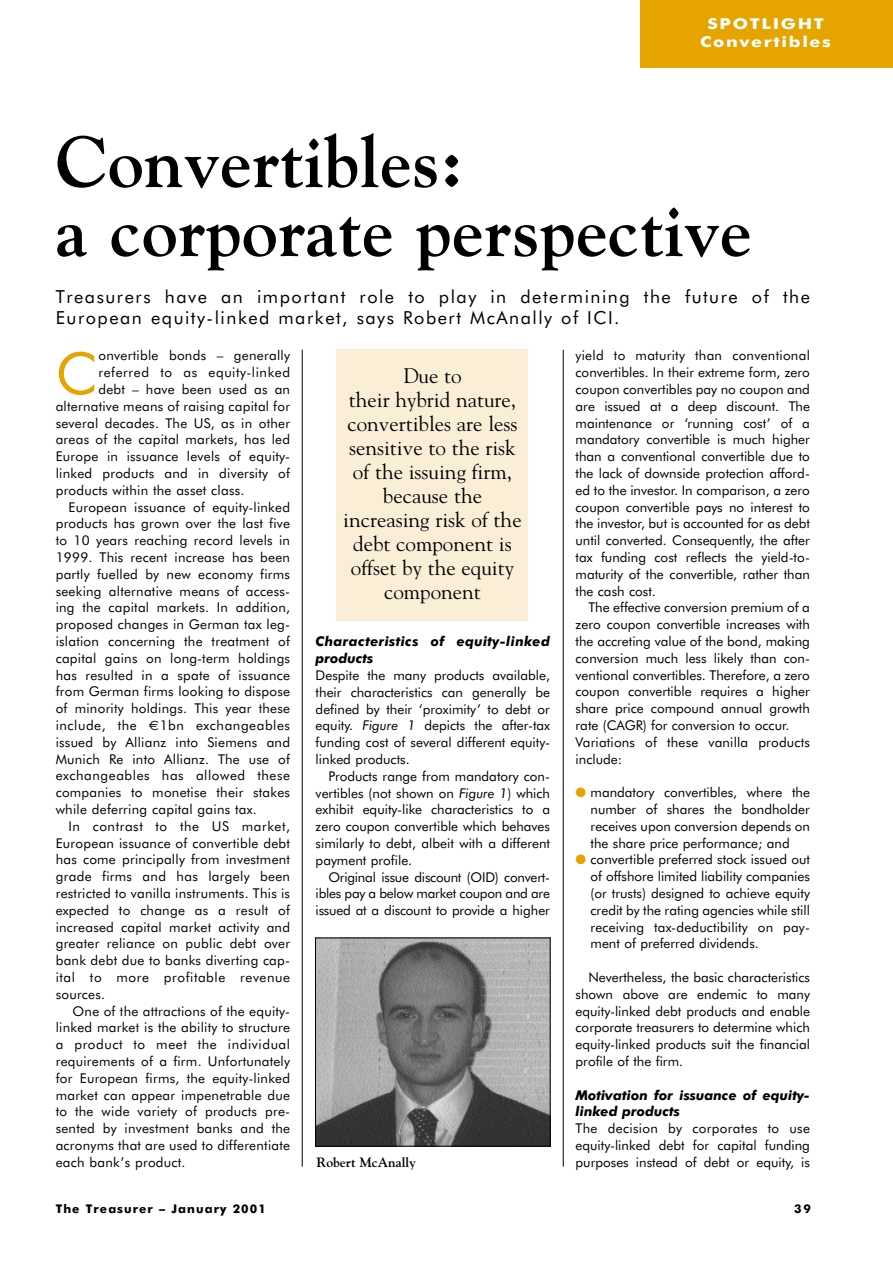
<style>
.page{position:relative;width:893px;height:1263px;background:#fff}
.page>*{position:absolute;margin:0;border:0;box-sizing:border-box;transform-origin:0 0}
.t1{font:700 72px/69px "Goudy";color:#000}
.t2{font:57.9px "Futura BT";color:#e5a400}
.t3{font:21px/24px "Goudy";color:#000;text-align:center}
.t4{font:18px/21.6px "Futura BT";letter-spacing:.085em;color:#000}
.t5{font:700 15px/18px "Futura BT";letter-spacing:.09em;color:#fff;text-align:center;scale:1.2 1}
.t6{font:13.5px/16.8px "Futura BT";letter-spacing:.02em;color:#000;text-align:justify}
.t7{font:13.5px/16.8px "Futura BT";color:#000}
.t8{font:13.5px "Futura BT";letter-spacing:.04em;color:#000}
.t9{font:italic 700 13.5px/16.8px "Futura BT";color:#000}
.t10{font:italic 700 13.5px/16.8px "Futura BT";letter-spacing:.025em;color:#000}
.t11{font:700 13.5px "Goudy";color:#000}
.t12{font:700 12px "Futura BT";letter-spacing:.085em;color:#000}
.s1{color:#e5a400}
.s2{font-family:"Euro Sans"}
.s3{font-style:italic}
</style>
<div class="page">
<div style="left:640px;top:0;width:252px;height:68px;background:#e5a400"></div>
<hr style="left:302px;top:350px;width:1px;height:817px;background:#000">
<hr style="left:563px;top:350px;width:1px;height:817px;background:#000">
<div style="left:337px;top:350px;width:191px;height:271px;background:#fbeed7"></div>
<img style="left:317px;top:940px;width:231px;height:205px">
<div style="left:315px;top:938px;width:235px;height:209px;border:1px solid #000"></div>
<p class="t5" style="left:700px;top:16px;width:110px">SPOTLIGHT<br>Convertibles</p>
<h1 class="t1" style="left:56px;top:133px;width:697px">Convertibles:<br>a corporate perspective</h1>
<h3 class="t4" style="left:56px;top:288px;width:755px">Treasurers have an important role to play in determining the future of the<br>European equity-linked market, says Robert McAnally of ICI.</h3>
<h3 class="t3" style="left:343px;top:365px;width:180px">Due to<br>their hybrid nature, convertibles are less sensitive to the risk of the issuing firm, because the increasing risk of the debt component is offset by the equity component</h3>
<p class="t6" style="left:575px;top:349px;width:236px">yield to maturity than conventional convertibles. In their extreme form, zero coupon convertibles pay no coupon and are issued at a deep discount. The maintenance or ‘running cost’ of a mandatory convertible is much higher than a conventional convertible due to the lack of downside protection afford&shy;ed to the investor. In comparison, a zero coupon convertible pays no interest to the investor, but is accounted for as debt until converted. Consequently, the after tax funding cost reflects the yield-to&shy;maturity of the convertible, rather than the cash cost.</p>
<p class="t7" style="left:575px;top:601px;width:236px;text-indent:13px">The effective conversion premium of a zero coupon convertible increases with the accreting value of the bond, making conversion much less likely than con&shy;ventional convertibles. Therefore, a zero coupon convertible requires a higher share price compound annual growth rate (CAGR) for conversion to occur.<br>Variations of these vanilla products include:</p>
<p class="t6" style="left:590px;top:785px;width:221px;text-indent:-15px"><span class="s1">●</span> mandatory convertibles, where the number of shares the bondholder receives upon conversion depends on the share price performance; and</p>
<p class="t6" style="left:590px;top:853px;width:221px;text-indent:-15px"><span class="s1">●</span> convertible preferred stock issued out of offshore limited liability companies (or trusts) designed to achieve equity credit by the rating agencies while still receiving tax-deductibility on pay&shy;ment of preferred dividends.</p>
<p class="t6" style="left:575px;top:970px;width:236px;text-indent:13px">Nevertheless, the basic characteristics shown above are endemic to many equity-linked debt products and enable corporate treasurers to determine which equity-linked products suit the financial profile of the firm.</p>
<p class="t9" style="left:575px;top:1088px;width:236px">Motivation for issuance of equity&shy;linked products</p>
<p class="t6" style="left:575px;top:1121px;width:236px">The decision by corporates to use equity-linked debt for capital funding purposes instead of debt or equity, is</p>
<h2 class="t2" style="left:56px;top:353px;width:43px">C</h2>
<p class="t6" style="left:98px;top:349px;width:193px">onvertible bonds – generally</p>
<p class="t8" style="left:98px;top:368px;width:193px">referred to as equity-linked</p>
<p class="t6" style="left:98px;top:382px;width:193px">debt – have been used as an</p>
<p class="t6" style="left:56px;top:399px;width:236px">alternative means of raising capital for</p>
<p class="t6" style="left:56px;top:416px;width:236px">several decades. The US, as in other</p>
<p class="t6" style="left:56px;top:433px;width:236px">areas of the capital markets, has led</p>
<p class="t6" style="left:56px;top:450px;width:236px">Europe in issuance levels of equity-</p>
<p class="t6" style="left:56px;top:466px;width:236px">linked products and in diversity of</p>
<p class="t6" style="left:56px;top:483px;width:190px">products within the asset class.</p>
<p class="t6" style="left:68px;top:500px;width:223px">European issuance of equity-linked</p>
<p class="t6" style="left:56px;top:517px;width:236px">products has grown over the last five</p>
<p class="t6" style="left:56px;top:534px;width:236px">to 10 years reaching record levels in</p>
<p class="t6" style="left:56px;top:550px;width:236px">1999. This recent increase has been</p>
<p class="t6" style="left:56px;top:567px;width:236px">partly fuelled by new economy firms</p>
<p class="t6" style="left:56px;top:584px;width:236px">seeking alternative means of access-</p>
<p class="t6" style="left:56px;top:601px;width:236px">ing the capital markets. In addition,</p>
<p class="t6" style="left:56px;top:618px;width:236px">proposed changes in German tax leg-</p>
<p class="t6" style="left:56px;top:634px;width:236px">islation concerning the treatment of</p>
<p class="t6" style="left:56px;top:651px;width:236px">capital gains on long-term holdings</p>
<p class="t6" style="left:56px;top:668px;width:236px">has resulted in a spate of issuance</p>
<p class="t6" style="left:56px;top:685px;width:236px">from German firms looking to dispose</p>
<p class="t6" style="left:56px;top:702px;width:236px">of minority holdings. This year these</p>
<p class="t8" style="left:56px;top:720px;width:236px">include, the <span class="s2">€</span>1bn exchangeables</p>
<p class="t6" style="left:56px;top:735px;width:236px">issued by Allianz into Siemens and</p>
<p class="t6" style="left:56px;top:752px;width:236px">Munich Re into Allianz. The use of</p>
<p class="t8" style="left:56px;top:771px;width:236px">exchangeables has allowed these</p>
<p class="t6" style="left:56px;top:786px;width:236px">companies to monetise their stakes</p>
<p class="t6" style="left:56px;top:802px;width:203px">while deferring capital gains tax.</p>
<p class="t8" style="left:68px;top:821px;width:223px">In contrast to the US market,</p>
<p class="t6" style="left:56px;top:836px;width:236px">European issuance of convertible debt</p>
<p class="t6" style="left:56px;top:853px;width:236px">has come principally from investment</p>
<p class="t6" style="left:56px;top:870px;width:236px">grade firms and has largely been</p>
<p class="t6" style="left:56px;top:886px;width:236px">restricted to vanilla instruments. This is</p>
<p class="t6" style="left:56px;top:903px;width:236px">expected to change as a result of</p>
<p class="t6" style="left:56px;top:920px;width:236px">increased capital market activity and</p>
<p class="t6" style="left:56px;top:937px;width:236px">greater reliance on public debt over</p>
<p class="t6" style="left:56px;top:954px;width:236px">bank debt due to banks diverting cap-</p>
<p class="t8" style="left:56px;top:972px;width:236px">ital to more profitable revenue</p>
<p class="t6" style="left:56px;top:987px;width:51px">sources.</p>
<p class="t6" style="left:73px;top:1004px;width:219px">One of the attractions of the equity-</p>
<p class="t6" style="left:56px;top:1021px;width:236px">linked market is the ability to structure</p>
<p class="t8" style="left:56px;top:1040px;width:236px">a product to meet the individual</p>
<p class="t6" style="left:56px;top:1054px;width:236px">requirements of a firm. Unfortunately</p>
<p class="t6" style="left:56px;top:1071px;width:236px">for European firms, the equity-linked</p>
<p class="t6" style="left:56px;top:1088px;width:236px">market can appear impenetrable due</p>
<p class="t6" style="left:56px;top:1105px;width:236px">to the wide variety of products pre-</p>
<p class="t6" style="left:56px;top:1122px;width:236px">sented by investment banks and the</p>
<p class="t6" style="left:56px;top:1138px;width:236px">acronyms that are used to differentiate</p>
<p class="t6" style="left:56px;top:1155px;width:131px">each bank’s product.</p>
<p class="t10" style="left:315px;top:635px;width:236px">Characteristics of equity-linked products</p>
<p class="t6" style="left:315px;top:668px;width:236px">Despite the many products available, their characteristics can generally be defined by their ‘proximity’ to debt or equity. <span class="s3">Figure 1</span> depicts the after-tax funding cost of several different equity&shy;linked products.</p>
<p class="t6" style="left:315px;top:769px;width:236px;text-indent:13px">Products range from mandatory con&shy;vertibles (not shown on <span class="s3">Figure 1</span>) which exhibit equity-like characteristics to a zero coupon convertible which behaves similarly to debt, albeit with a different payment profile.</p>
<p class="t6" style="left:315px;top:870px;width:236px;text-indent:13px">Original issue discount (OID) convert&shy;ibles pay a below market coupon and are issued at a discount to provide a higher</p>
<p class="t11" style="left:316px;top:1157px;width:101px">Robert McAnally</p>
<p class="t12" style="left:56px;top:1205px;width:212px">The Treasurer – January 2001</p>
<p class="t12" style="left:794px;top:1205px;width:18px">39</p>
</div>
